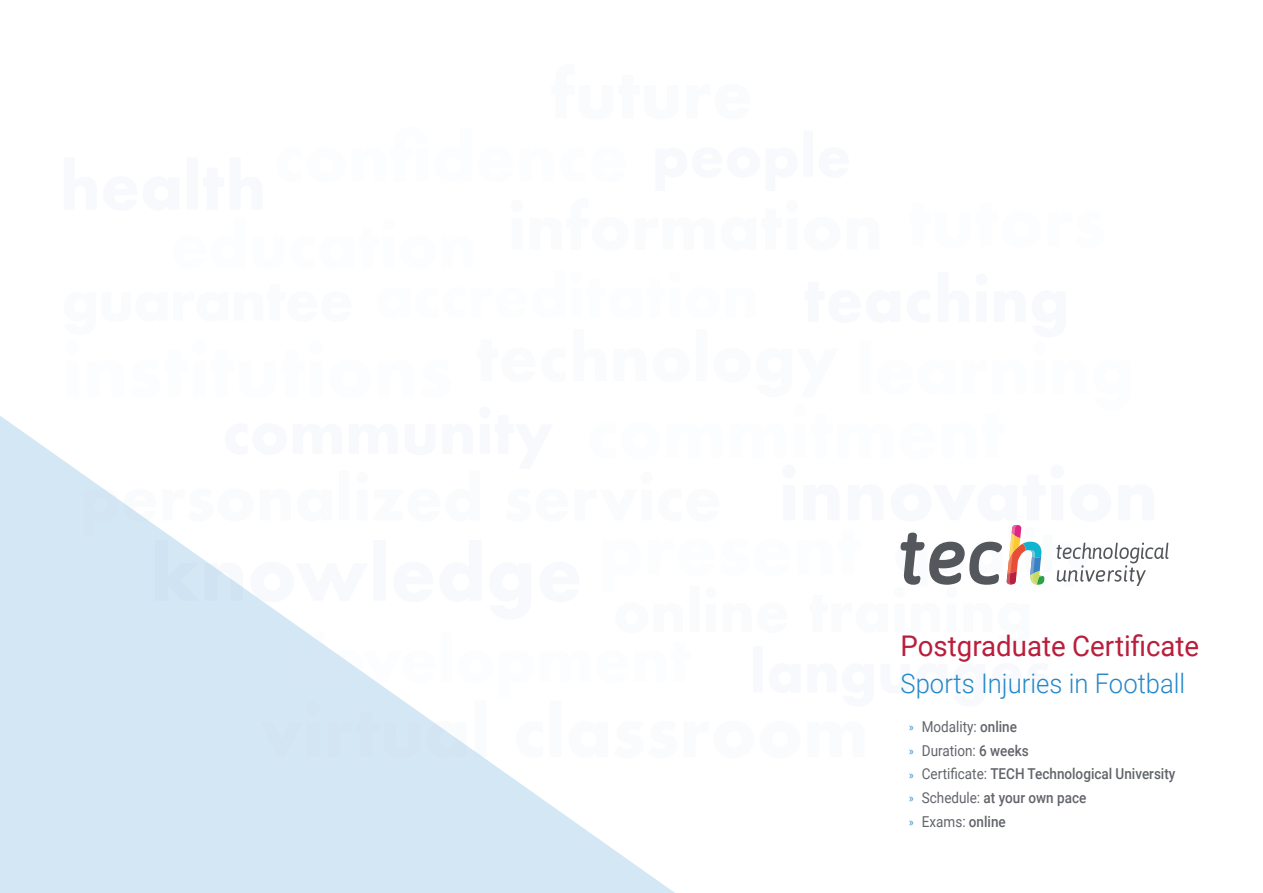
<style>
.page{position:relative;width:1263px;height:893px;background:#fff}
.page>*{position:absolute;margin:0;border:0;box-sizing:border-box;transform-origin:0 0}
.t1{font:28.5px "Roboto";color:#ba1e3c}
.t2{font:300 27px "Roboto";color:#2488c9;scale:.95 1}
.t3{font:500 15px/23.7px "Roboto";color:#61646a;scale:.9 1}
.s1{font-family:"Myriad Pro";font-weight:400;font-size:12px;color:#2488c9}
.s2{font-weight:400}
</style>
<div class="page">
<svg style="left:0;top:416px;width:675px;height:477px;background:#d9e9f5"></svg>
<svg style="left:64px;top:416px;width:1104px;height:342px"></svg>
<h1 class="t1" style="left:900px;top:626px;width:300px">Postgraduate Certificate</h1>
<h2 class="t2" style="left:900px;top:665px;width:301px">Sports Injuries in Football</h2>
<p class="t3" style="left:909px;top:714px;width:297px"><span class="s1">»</span> <span class="s2">Modality:</span> online<br><span class="s1">»</span> <span class="s2">Duration:</span> 6 weeks<br><span class="s1">»</span> <span class="s2">Certificate:</span> TECH Technological University <span class="s1">»</span> <span class="s2">Schedule:</span> at your own pace<br><span class="s1">»</span> <span class="s2">Exams:</span> online</p>
</div>
